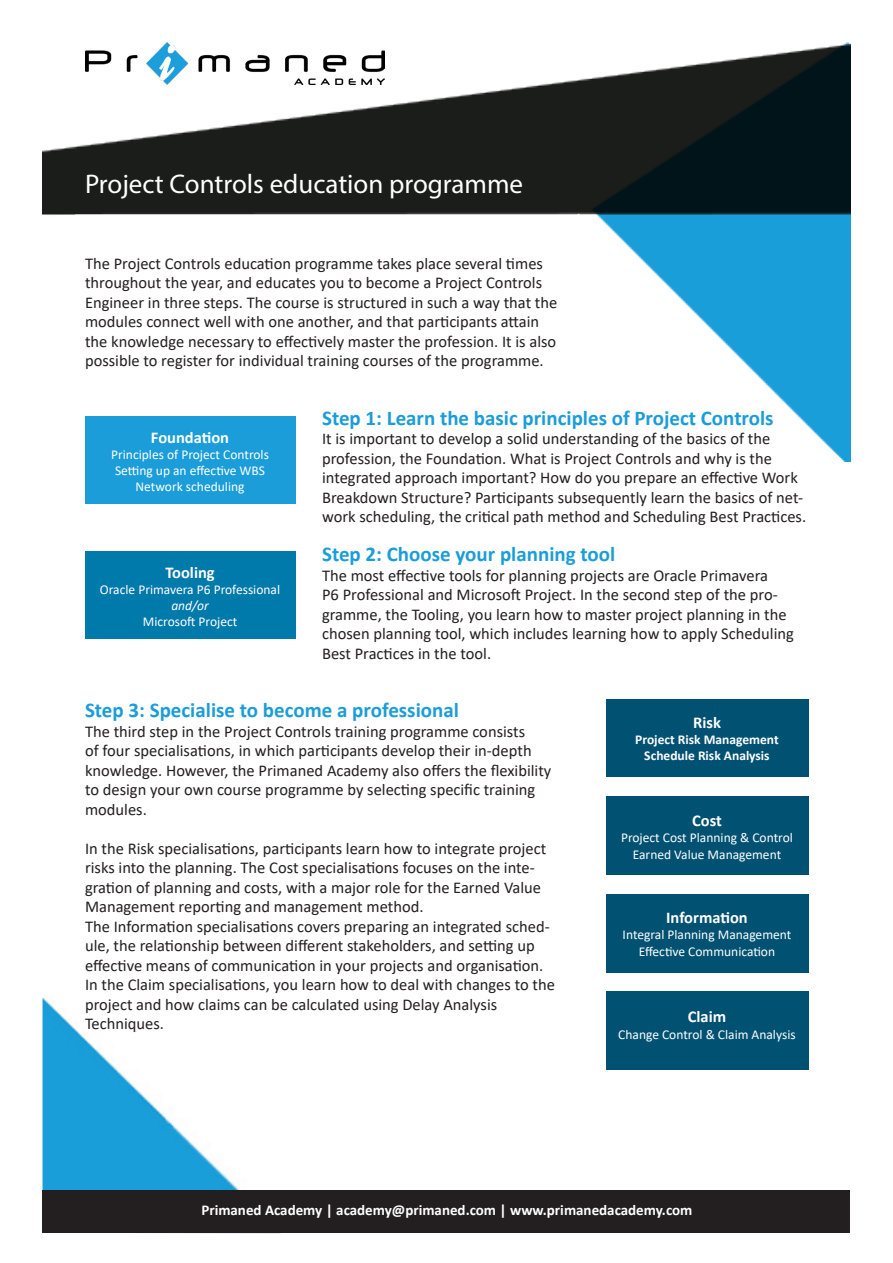
<style>
.page{position:relative;width:893px;height:1263px;background:#fff}
.page>*{position:absolute;margin:0;border:0;box-sizing:border-box;transform-origin:0 0}
.t1{font:27px "Myriad Pro";color:#fff}
.t2{font:700 21px "Calibri";color:#1b9dd9}
.t3{font:16.5px/19.5px "Calibri";color:#231f20}
.t4{font:700 16.5px "Calibri";color:#fff}
.t5{font:700 15px "Calibri";color:#fff}
.t6{font:13.5px "Calibri";color:#fff}
.t7{font:700 13.5px "Calibri";color:#fff}
.t8{font:italic 13.5px "Calibri";color:#fff}
</style>
<div class="page">
<img style="left:42px;top:43px;width:808px;height:418px">
<img style="left:85px;top:43px;width:299px;height:42px">
<img style="left:43px;top:998px;width:238px;height:193px">
<div style="left:43px;top:1191px;width:807px;height:42px;background:#231f20"></div>
<svg style="left:571px;top:209px;width:280px;height:253px"></svg>
<div style="left:85px;top:416px;width:210px;height:88px;background:#1b9dd9"></div>
<div style="left:85px;top:551px;width:210px;height:88px;background:#0079ab"></div>
<div style="left:606px;top:796px;width:202px;height:78px;background:#005172"></div>
<div style="left:606px;top:894px;width:202px;height:78px;background:#005172"></div>
<div style="left:606px;top:992px;width:202px;height:78px;background:#005172"></div>
<div style="left:606px;top:699px;width:202px;height:77px;background:#005172"></div>
<p class="t1" style="left:85px;top:167px;width:440px">Project Controls education programme</p>
<p class="t3" style="left:85px;top:253px;width:474px">The Project Controls education programme takes place several times throughout the year, and educates you to become a Project Controls Engineer in three steps. The course is structured in such a way that the modules connect well with one another, and that participants attain the knowledge necessary to effectively master the profession. It is also possible to register for individual training courses of the programme.</p>
<p class="t4" style="left:151px;top:425px;width:80px">Foundation</p>
<p class="t6" style="left:111px;top:445px;width:159px">Principles of Project Controls</p>
<p class="t6" style="left:115px;top:461px;width:152px">Setting up an effective WBS</p>
<p class="t6" style="left:136px;top:477px;width:111px">Network scheduling</p>
<p class="t4" style="left:165px;top:561px;width:51px">Tooling</p>
<p class="t6" style="left:100px;top:580px;width:182px">Oracle Primavera P6 Professional</p>
<p class="t8" style="left:171px;top:596px;width:39px">and/or</p>
<p class="t6" style="left:143px;top:612px;width:96px">Microsoft Project</p>
<p class="t2" style="left:322px;top:403px;width:453px">Step 1: Learn the basic principles of Project Controls</p>
<p class="t3" style="left:322px;top:428px;width:486px">It is important to develop a solid understanding of the basics of the profession, the Foundation. What is Project Controls and why is the integrated approach important? How do you prepare an effective Work Breakdown Structure? Participants subsequently learn the basics of net&shy;work scheduling, the critical path method and Scheduling Best Practices.</p>
<p class="t2" style="left:322px;top:539px;width:295px">Step 2: Choose your planning tool</p>
<p class="t3" style="left:322px;top:565px;width:473px">The most effective tools for planning projects are Oracle Primavera<br>P6 Professional and Microsoft Project. In the second step of the pro&shy;gramme, the Tooling, you learn how to master project planning in the chosen planning tool, which includes learning how to apply Scheduling Best Practices in the tool.</p>
<p class="t2" style="left:85px;top:695px;width:375px">Step 3: Specialise to become a professional</p>
<p class="t3" style="left:85px;top:721px;width:468px">The third step in the Project Controls training programme consists<br>of four specialisations, in which participants develop their in-depth knowledge. However, the Primaned Academy also offers the flexibility to design your own course programme by selecting specific training modules.</p>
<p class="t3" style="left:85px;top:838px;width:471px">In the Risk specialisations, participants learn how to integrate project risks into the planning. The Cost specialisations focuses on the inte&shy;gration of planning and costs, with a major role for the Earned Value Management reporting and management method.<br>The Information specialisations covers preparing an integrated sched&shy;ule, the relationship between different stakeholders, and setting up effective means of communication in your projects and organisation.<br>In the Claim specialisations, you learn how to deal with changes to the project and how claims can be calculated using Delay Analysis Techniques.</p>
<p class="t4" style="left:693px;top:710px;width:29px">Risk</p>
<p class="t7" style="left:635px;top:730px;width:145px">Project Risk Management</p>
<p class="t7" style="left:644px;top:746px;width:127px">Schedule Risk Analysis</p>
<p class="t4" style="left:692px;top:809px;width:31px">Cost</p>
<p class="t6" style="left:621px;top:828px;width:173px">Project Cost Planning &amp; Control</p>
<p class="t6" style="left:633px;top:845px;width:150px">Earned Value Management</p>
<p class="t4" style="left:666px;top:906px;width:83px">Information</p>
<p class="t6" style="left:623px;top:925px;width:170px">Integral Planning Management</p>
<p class="t6" style="left:639px;top:942px;width:138px">Effective Communication</p>
<p class="t4" style="left:688px;top:1005px;width:40px">Claim</p>
<p class="t6" style="left:618px;top:1025px;width:179px">Change Control &amp; Claim Analysis</p>
<p class="t5" style="left:201px;top:1200px;width:493px">Primaned Academy | academy@primaned.com | www.primanedacademy.com</p>
</div>
